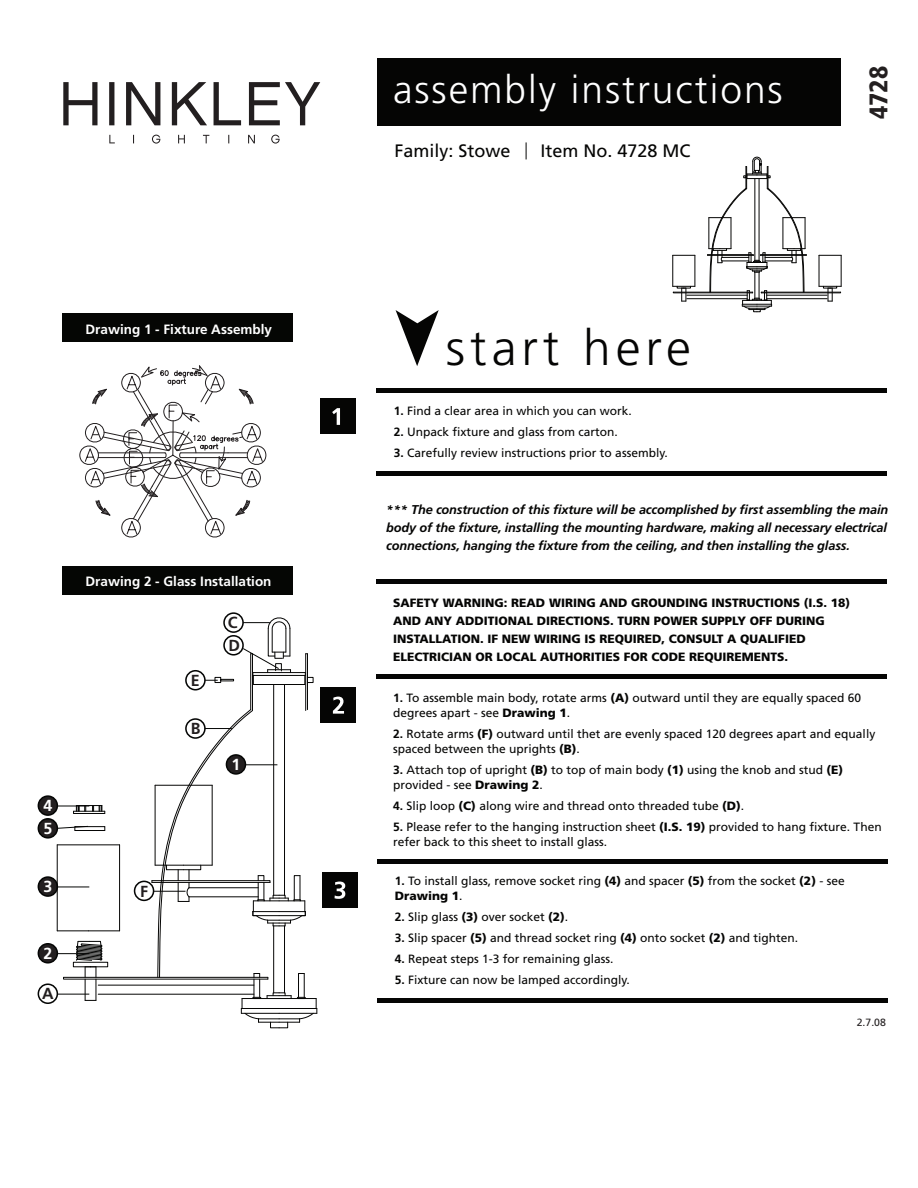
<style>
.page{position:relative;width:918px;height:1188px;background:#fff}
.page>*{position:absolute;margin:0;border:0;box-sizing:border-box;transform-origin:0 0}
.t1{font:300 49.65px "Frutiger LT Std";letter-spacing:.1em;color:#050504}
.t2{font:300 39px "Frutiger LT Std";letter-spacing:.05em;color:#fff}
.t3{font:900 condensed 25.5px "Frutiger LT Std";color:#231f20}
.t4{font:18px "Frutiger LT Std";color:#050504}
.t5{font:700 16.05px "Frutiger LT Std";color:#231f20}
.t6{font:700 16.05px/22.6px "Frutiger LT Std";color:#fff}
.t7{font:700 13.5px "Frutiger LT Std";color:#fff}
.t8{font:italic 700 12.75px/18px "Frutiger LT Std";letter-spacing:-.01em;color:#050504;text-align:justify}
.t9{font:12px/15px "Frutiger LT Std";color:#050504}
.t10{font:900 12px/18px "Frutiger LT Std";color:#050504}
.t11{font:10.5px "Frutiger LT Std";color:#231f20}
.s1{font-weight:700}
.s2{font-weight:900}
</style>
<div class="page">
<div style="left:377px;top:58px;width:463px;height:68px;background:#050504"></div>
<svg style="left:396px;top:310px;width:43px;height:56px"></svg>
<div style="left:321px;top:399px;width:35px;height:35px;background:#050504"></div>
<svg style="left:332px;top:408px;width:8px;height:17px"></svg>
<div style="left:321px;top:688px;width:35px;height:35px;background:#050504"></div>
<svg style="left:333px;top:697px;width:11px;height:17px"></svg>
<div style="left:377px;top:388px;width:510px;height:5px;background:#050504"></div>
<div style="left:377px;top:471px;width:510px;height:5px;background:#050504"></div>
<div style="left:377px;top:579px;width:510px;height:5px;background:#050504"></div>
<div style="left:377px;top:674px;width:510px;height:5px;background:#050504"></div>
<div style="left:377px;top:859px;width:510px;height:5px;background:#050504"></div>
<div style="left:377px;top:998px;width:511px;height:5px;background:#050504"></div>
<svg style="left:526px;top:142px;width:1px;height:17px"></svg>
<svg style="left:63px;top:82px;width:257px;height:43px"></svg>
<svg style="left:109px;top:135px;width:171px;height:9px"></svg>
<div style="left:322px;top:873px;width:36px;height:35px;background:#050504"></div>
<svg style="left:335px;top:882px;width:10px;height:17px"></svg>
<div style="left:63px;top:567px;width:230px;height:28px;background:#050604"></div>
<div style="left:63px;top:314px;width:230px;height:28px;background:#050604"></div>
<div style="left:38px;top:876px;width:20px;height:21px;background:#231f20;border:2px solid #050605;border-radius:50%"></div>
<div style="left:38px;top:795px;width:20px;height:21px;background:#231f20;border:2px solid #050605;border-radius:50%"></div>
<div style="left:38px;top:818px;width:20px;height:21px;background:#231f20;border:2px solid #050605;border-radius:50%"></div>
<div style="left:38px;top:943px;width:20px;height:21px;background:#231f20;border:2px solid #050605;border-radius:50%"></div>
<div style="left:38px;top:983px;width:20px;height:21px;border:2px solid #050605;border-radius:50%"></div>
<div style="left:223px;top:612px;width:21px;height:21px;background:#fff;border:2px solid #050605;border-radius:50%"></div>
<div style="left:185px;top:670px;width:21px;height:21px;background:#fff;border:2px solid #050605;border-radius:50%"></div>
<div style="left:223px;top:635px;width:21px;height:21px;background:#fff;border:2px solid #050605;border-radius:50%"></div>
<hr style="left:841px;top:255px;width:1px;height:31px;background:#050504">
<svg style="left:673px;top:156px;width:168px;height:156px"></svg>
<hr style="left:759px;top:179px;width:1px;height:81px;background:#050504">
<hr style="left:273px;top:685px;width:1px;height:210px;background:#050504">
<hr style="left:252px;top:654px;width:1px;height:57px;background:#050504">
<hr style="left:250px;top:654px;width:1px;height:56px;background:#050504">
<svg style="left:242px;top:617px;width:71px;height:68px"></svg>
<svg style="left:56px;top:709px;width:262px;height:319px"></svg>
<hr style="left:305px;top:654px;width:1px;height:57px;background:#050504">
<hr style="left:307px;top:654px;width:1px;height:56px;background:#050504">
<hr style="left:284px;top:685px;width:1px;height:210px;background:#050504">
<svg style="left:79px;top:365px;width:187px;height:173px"></svg>
<svg style="left:205px;top:677px;width:29px;height:6px"></svg>
<p class="t7" style="left:86px;top:321px;width:188px">Drawing 1 - Fixture Assembly</p>
<h3 class="t6" style="left:43px;top:794px;width:10px">4<br>5</h3>
<h3 class="t6" style="left:43px;top:876px;width:10px">3</h3>
<h3 class="t6" style="left:43px;top:942px;width:10px">2</h3>
<h3 class="t5" style="left:42px;top:984px;width:13px">A</h3>
<p class="t7" style="left:86px;top:574px;width:188px">Drawing 2 - Glass Installation</p>
<h3 class="t5" style="left:228px;top:613px;width:11px">C</h3>
<h3 class="t5" style="left:191px;top:671px;width:10px">E</h3>
<h3 class="t5" style="left:191px;top:719px;width:11px">B</h3>
<h3 class="t5" style="left:228px;top:636px;width:13px">D</h3>
<h3 class="t6" style="left:232px;top:753px;width:10px">1</h3>
<h3 class="t5" style="left:140px;top:882px;width:9px">F</h3>
<h2 class="t2" style="left:393px;top:68px;width:391px">assembly instructions</h2>
<h3 class="t4" style="left:394px;top:140px;width:118px">Family: Stowe</h3>
<h3 class="t4" style="left:540px;top:140px;width:152px">Item No. 4728 MC</h3>
<h1 class="t1" style="left:446px;top:320px;width:247px">start here</h1>
<p class="t9" style="left:394px;top:404px;width:240px"><span class="s1">1.</span> Find a clear area in which you can work.</p>
<p class="t9" style="left:394px;top:425px;width:226px"><span class="s1">2.</span> Unpack fixture and glass from carton.</p>
<p class="t9" style="left:394px;top:446px;width:275px"><span class="s1">3.</span> Carefully review instructions prior to assembly.</p>
<h3 class="t3" style="left:863px;top:119px;width:55px;rotate:-90deg">4728</h3>
<p class="t8" style="left:386px;top:500px;width:503px">*** The construction of this fixture will be accomplished by first assembling the main body of the fixture, installing the mounting hardware, making all necessary electrical connections, hanging the fixture from the ceiling, and then installing the glass.</p>
<p class="t10" style="left:393px;top:594px;width:459px">SAFETY WARNING: READ WIRING AND GROUNDING INSTRUCTIONS (I.S. 18)<br>AND ANY ADDITIONAL DIRECTIONS. TURN POWER SUPPLY OFF DURING INSTALLATION. IF NEW WIRING IS REQUIRED, CONSULT A QUALIFIED ELECTRICIAN OR LOCAL AUTHORITIES FOR CODE REQUIREMENTS.</p>
<p class="t9" style="left:393px;top:690px;width:470px"><span class="s1">1.</span> To assemble main body, rotate arms <span class="s2">(A)</span> outward until they are equally spaced 60 degrees apart - see <span class="s2">Drawing 1</span>.</p>
<p class="t9" style="left:393px;top:726px;width:484px"><span class="s1">2.</span> Rotate arms <span class="s2">(F)</span> outward until thet are evenly spaced 120 degrees apart and equally spaced between the uprights <span class="s2">(B)</span>.</p>
<p class="t9" style="left:393px;top:762px;width:452px"><span class="s1">3.</span> Attach top of upright <span class="s2">(B)</span> to top of main body <span class="s2">(1)</span> using the knob and stud <span class="s2">(E) </span>provided - see <span class="s2">Drawing 2</span>.</p>
<p class="t9" style="left:393px;top:798px;width:353px"><span class="s1">4.</span> Slip loop <span class="s2">(C)</span> along wire and thread onto threaded tube <span class="s2">(D)</span>.</p>
<p class="t9" style="left:393px;top:819px;width:490px"><span class="s1">5.</span> Please refer to the hanging instruction sheet <span class="s2">(I.S. 19)</span> provided to hang fixture. Then refer back to this sheet to install glass.</p>
<p class="t9" style="left:395px;top:873px;width:451px"><span class="s1">1.</span> To install glass, remove socket ring <span class="s2">(4)</span> and spacer <span class="s2">(5)</span> from the socket <span class="s2">(2)</span> - see<br><span class="s2">Drawing 1</span>.</p>
<p class="t9" style="left:395px;top:909px;width:175px"><span class="s1">2.</span> Slip glass <span class="s2">(3)</span> over socket <span class="s2">(2)</span>.</p>
<p class="t9" style="left:395px;top:930px;width:405px"><span class="s1">3.</span> Slip spacer <span class="s2">(5)</span> and thread socket ring <span class="s2">(4)</span> onto socket <span class="s2">(2)</span> and tighten.</p>
<p class="t9" style="left:395px;top:951px;width:220px"><span class="s1">4.</span> Repeat steps 1-3 for remaining glass.</p>
<p class="t9" style="left:395px;top:972px;width:237px"><span class="s1">5.</span> Fixture can now be lamped accordingly.</p>
<p class="t11" style="left:857px;top:1016px;width:31px">2.7.08</p>
</div>
